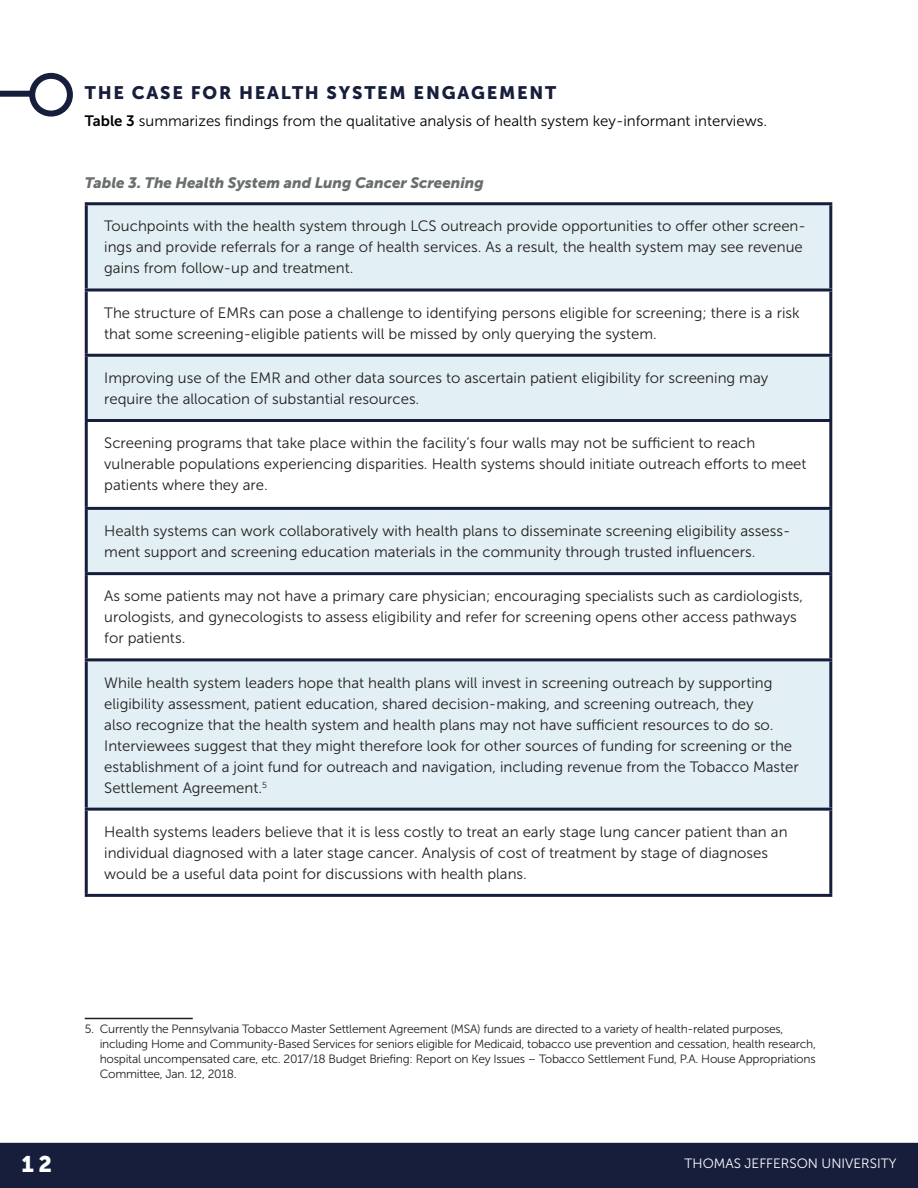
<style>
.page{position:relative;width:918px;height:1188px;background:#fff}
.page>*{position:absolute;margin:0;border:0;box-sizing:border-box;transform-origin:0 0}
.t1{font:22.5px "Museo Sans 900";color:#fff}
.H2_navy{font:18px "Museo Sans 900";letter-spacing:.1em;color:#171e3c}
.table_body_non_inden{font:15px/21px "Museo Sans 300";color:#231f20}
.Body_copy{font:15px "Museo Sans 300";color:#000}
.Table_head{font:italic 15px "Museo Sans 900";color:#696f6b}
.t2{font:13.5px "Museo Sans 300";color:#fff}
.Footnote_text{font:12px/15px "Museo Sans 300";letter-spacing:-.02em;color:#231f20}
.s1{font-family:"Museo Sans 700"}
</style>
<div class="page">
<div style="left:0;top:1143px;width:918px;height:45px;background:#171e3c"></div>
<svg style="left:88px;top:205px;width:741px;height:603px;fill:#e2eff4"></svg>
<hr style="left:85px;top:202px;width:747px;height:3px;background:#171e3c">
<hr style="left:85px;top:205px;width:3px;height:83px;background:#171e3c">
<hr style="left:829px;top:205px;width:3px;height:83px;background:#171e3c">
<hr style="left:85px;top:288px;width:747px;height:3px;background:#171e3c">
<hr style="left:85px;top:291px;width:3px;height:63px;background:#171e3c">
<hr style="left:829px;top:291px;width:3px;height:63px;background:#171e3c">
<hr style="left:85px;top:354px;width:747px;height:3px;background:#171e3c">
<hr style="left:85px;top:357px;width:3px;height:62px;background:#171e3c">
<hr style="left:829px;top:357px;width:3px;height:62px;background:#171e3c">
<hr style="left:85px;top:419px;width:747px;height:3px;background:#171e3c">
<hr style="left:85px;top:422px;width:3px;height:85px;background:#171e3c">
<hr style="left:829px;top:422px;width:3px;height:85px;background:#171e3c">
<hr style="left:85px;top:507px;width:747px;height:3px;background:#171e3c">
<hr style="left:85px;top:510px;width:3px;height:62px;background:#171e3c">
<hr style="left:829px;top:510px;width:3px;height:62px;background:#171e3c">
<hr style="left:85px;top:572px;width:747px;height:3px;background:#171e3c">
<hr style="left:85px;top:575px;width:3px;height:83px;background:#171e3c">
<hr style="left:829px;top:575px;width:3px;height:83px;background:#171e3c">
<hr style="left:85px;top:658px;width:747px;height:3px;background:#171e3c">
<hr style="left:85px;top:661px;width:3px;height:147px;background:#171e3c">
<hr style="left:829px;top:661px;width:3px;height:147px;background:#171e3c">
<hr style="left:85px;top:808px;width:747px;height:3px;background:#171e3c">
<hr style="left:85px;top:811px;width:3px;height:83px;background:#171e3c">
<hr style="left:829px;top:811px;width:3px;height:83px;background:#171e3c">
<hr style="left:85px;top:894px;width:747px;height:3px;background:#171e3c">
<hr style="left:85px;top:1018px;width:108px;height:1px;background:#231f20">
<div style="left:0;top:91px;width:30px;height:6px;background:#171e3c"></div>
<div style="left:29px;top:73px;width:44px;height:44px;border:6px solid #171e3c;border-radius:50%"></div>
<p class="H2_navy" style="left:85px;top:82px;width:473px">THE CASE FOR HEALTH SYSTEM ENGAGEMENT</p>
<p class="Body_copy" style="left:85px;top:113px;width:684px"><span class="s1">Table 3</span> summarizes findings from the qualitative analysis of health system key-informant interviews.</p>
<p class="Table_head" style="left:85px;top:174px;width:401px">Table 3. The Health System and Lung Cancer Screening</p>
<p class="table_body_non_inden" style="left:104px;top:216px;width:703px">Touchpoints with the health system through LCS outreach provide opportunities to offer other screen&shy;ings and provide referrals for a range of health services. As a result, the health system may see revenue gains from follow-up and treatment.</p>
<p class="table_body_non_inden" style="left:104px;top:302px;width:697px">The structure of EMRs can pose a challenge to identifying persons eligible for screening; there is a risk that some screening-eligible patients will be missed by only querying the system.</p>
<p class="table_body_non_inden" style="left:104px;top:367px;width:666px">Improving use of the EMR and other data sources to ascertain patient eligibility for screening may require the allocation of substantial resources.</p>
<p class="table_body_non_inden" style="left:104px;top:433px;width:704px">Screening programs that take place within the facility’s four walls may not be sufficient to reach vulnerable populations experiencing disparities. Health systems should initiate outreach efforts to meet patients where they are.</p>
<p class="table_body_non_inden" style="left:104px;top:521px;width:688px">Health systems can work collaboratively with health plans to disseminate screening eligibility assess&shy;ment support and screening education materials in the community through trusted influencers.</p>
<p class="table_body_non_inden" style="left:104px;top:586px;width:700px">As some patients may not have a primary care physician; encouraging specialists such as cardiologists, urologists, and gynecologists to assess eligibility and refer for screening opens other access pathways for patients.</p>
<p class="table_body_non_inden" style="left:104px;top:672px;width:696px">While health system leaders hope that health plans will invest in screening outreach by supporting eligibility assessment, patient education, shared decision-making, and screening outreach, they<br>also recognize that the health system and health plans may not have sufficient resources to do so.<br>Interviewees suggest that they might therefore look for other sources of funding for screening or the establishment of a joint fund for outreach and navigation, including revenue from the Tobacco Master Settlement Agreement.<sup>5</sup></p>
<p class="table_body_non_inden" style="left:104px;top:821px;width:685px">Health systems leaders believe that it is less costly to treat an early stage lung cancer patient than an individual diagnosed with a later stage cancer. Analysis of cost of treatment by stage of diagnoses would be a useful data point for discussions with health plans.</p>
<p class="Footnote_text" style="left:100px;top:1022px;width:718px;text-indent:-15px">5. Currently the Pennsylvania Tobacco Master Settlement Agreement (MSA) funds are directed to a variety of health-related purposes, including Home and Community-Based Services for seniors eligible for Medicaid, tobacco use prevention and cessation, health research, hospital uncompensated care, etc. 2017/18 Budget Briefing: Report on Key Issues – Tobacco Settlement Fund, P.A. House Appropriations Committee, Jan. 12, 2018.</p>
<h1 class="t1" style="left:22px;top:1151px;width:32px">12</h1>
<p class="t2" style="left:685px;top:1156px;width:213px">THOMAS JEFFERSON UNIVERSITY</p>
</div>
